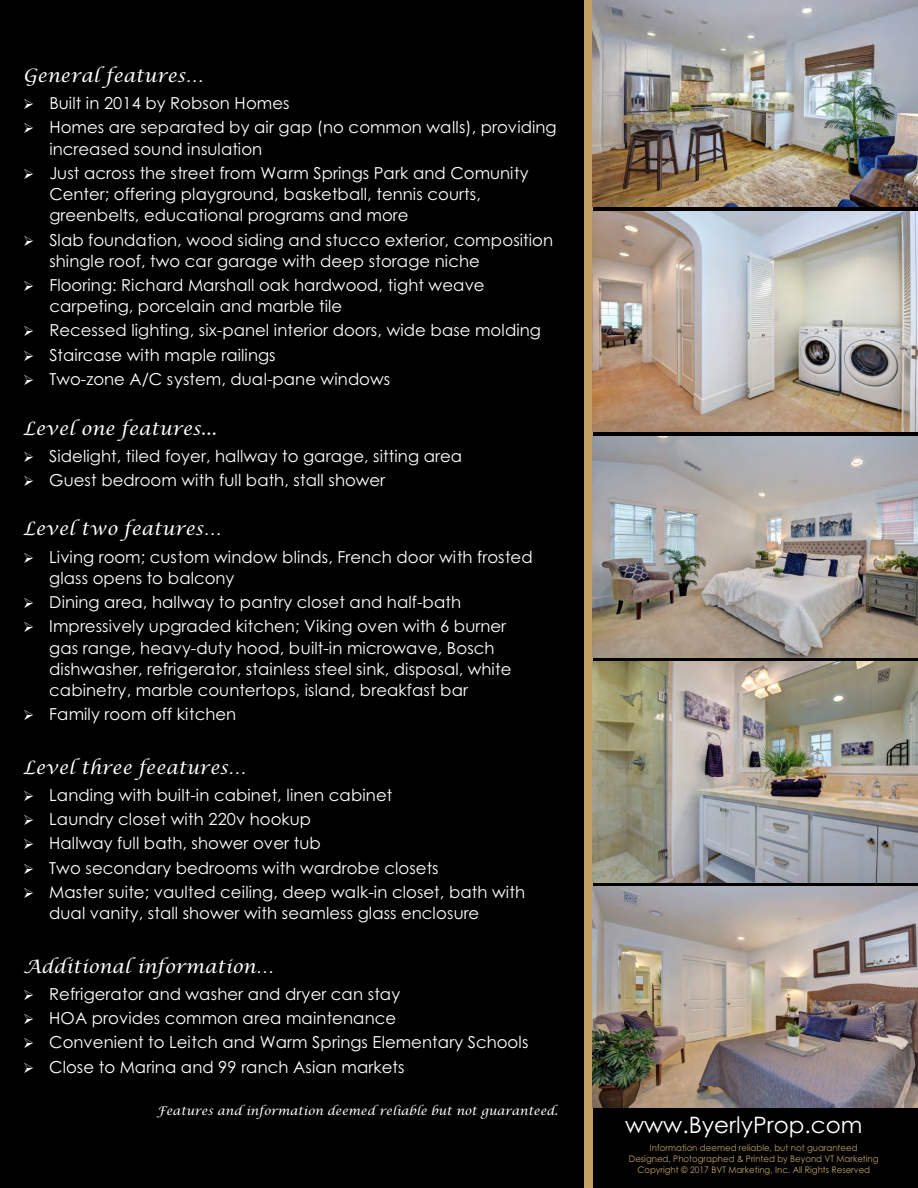
<style>
.page{position:relative;width:918px;height:1188px;background:#000}
.page>*{position:absolute;margin:0;border:0;box-sizing:border-box;transform-origin:0 0}
.t1{font:22.65px "Century Gothic";color:#fff}
.t2{font:italic 18.3px "Lucida Calligraphy";letter-spacing:.005em;color:#fff}
.t3{font:16.5px/21.3px "Century Gothic";color:#fff}
.t4{font:italic 12px "Lucida Calligraphy";color:#fff}
.t5{font:9px/10.6px "Century Gothic";color:#c2a165;text-align:center;scale:.96 1}
</style>
<div class="page">
<div style="left:585px;top:0;width:8px;height:1188px;background:#c2a165"></div>
<img style="left:592px;top:0;width:326px;height:207px">
<img style="left:592px;top:211px;width:326px;height:221px">
<img style="left:592px;top:436px;width:326px;height:221px">
<img style="left:592px;top:662px;width:326px;height:220px">
<img style="left:592px;top:887px;width:326px;height:220px">
<p class="t2" style="left:23px;top:66px;width:182px">General features…</p>
<p class="t3" style="left:23px;top:94px;width:268px">➢ Built in 2014 by Robson Homes</p>
<p class="t3" style="left:49px;top:118px;width:509px;text-indent:-26px">➢ Homes are separated by air gap (no common walls), providing increased sound insulation</p>
<p class="t3" style="left:49px;top:164px;width:481px;text-indent:-26px">➢ Just across the street from Warm Springs Park and Comunity<br>Center; offering playground, basketball, tennis courts, greenbelts, educational programs and more</p>
<p class="t3" style="left:49px;top:230px;width:505px;text-indent:-26px">➢ Slab foundation, wood siding and stucco exterior, composition shingle roof, two car garage with deep storage niche</p>
<p class="t3" style="left:49px;top:276px;width:437px;text-indent:-26px">➢ Flooring: Richard Marshall oak hardwood, tight weave carpeting, porcelain and marble tile</p>
<p class="t3" style="left:23px;top:321px;width:519px">➢ Recessed lighting, six-panel interior doors, wide base molding</p>
<p class="t3" style="left:23px;top:346px;width:254px">➢ Staircase with maple railings</p>
<p class="t3" style="left:23px;top:370px;width:369px">➢ Two-zone A/C system, dual-pane windows</p>
<p class="t2" style="left:23px;top:419px;width:195px">Level one features...</p>
<p class="t3" style="left:23px;top:447px;width:440px">➢ Sidelight, tiled foyer, hallway to garage, sitting area</p>
<p class="t3" style="left:23px;top:471px;width:364px">➢ Guest bedroom with full bath, stall shower</p>
<p class="t2" style="left:23px;top:520px;width:200px">Level two features…</p>
<p class="t3" style="left:49px;top:547px;width:485px;text-indent:-26px">➢ Living room; custom window blinds, French door with frosted glass opens to balcony</p>
<p class="t3" style="left:23px;top:593px;width:439px">➢ Dining area, hallway to pantry closet and half-bath</p>
<p class="t3" style="left:49px;top:617px;width:464px;text-indent:-26px">➢ Impressively upgraded kitchen; Viking oven with 6 burner gas range, heavy-duty hood, built-in microwave, Bosch dishwasher, refrigerator, stainless steel sink, disposal, white cabinetry, marble countertops, island, breakfast bar</p>
<p class="t3" style="left:23px;top:705px;width:215px">➢ Family room off kitchen</p>
<p class="t2" style="left:23px;top:758px;width:225px">Level three feeatures…</p>
<p class="t3" style="left:23px;top:786px;width:371px">➢ Landing with built-in cabinet, linen cabinet</p>
<p class="t3" style="left:23px;top:810px;width:289px">➢ Laundry closet with 220v hookup</p>
<p class="t3" style="left:23px;top:834px;width:299px">➢ Hallway full bath, shower over tub</p>
<p class="t3" style="left:23px;top:859px;width:417px">➢ Two secondary bedrooms with wardrobe closets</p>
<p class="t3" style="left:49px;top:883px;width:477px;text-indent:-26px">➢ Master suite; vaulted ceiling, deep walk-in closet, bath with dual vanity, stall shower with seamless glass enclosure</p>
<p class="t2" style="left:23px;top:957px;width:253px">Additional information…</p>
<p class="t3" style="left:23px;top:985px;width:379px">➢ Refrigerator and washer and dryer can stay</p>
<p class="t3" style="left:23px;top:1009px;width:375px">➢ HOA provides common area maintenance</p>
<p class="t3" style="left:23px;top:1033px;width:507px">➢ Convenient to Leitch and Warm Springs Elementary Schools</p>
<p class="t3" style="left:23px;top:1057px;width:383px">➢ Close to Marina and 99 ranch Asian markets</p>
<p class="t4" style="left:157px;top:1105px;width:403px">Features and information deemed reliable but not guaranteed.</p>
<h1 class="t1" style="left:625px;top:1116px;width:239px">www.ByerlyProp.com</h1>
<p class="t5" style="left:629px;top:1143px;width:262px">Information deemed reliable, but not guaranteed<br>Designed, Photographed &amp; Printed by Beyond VT Marketing<br>Copyright © 2017 BVT Marketing, Inc. All Rights Reserved</p>
</div>
